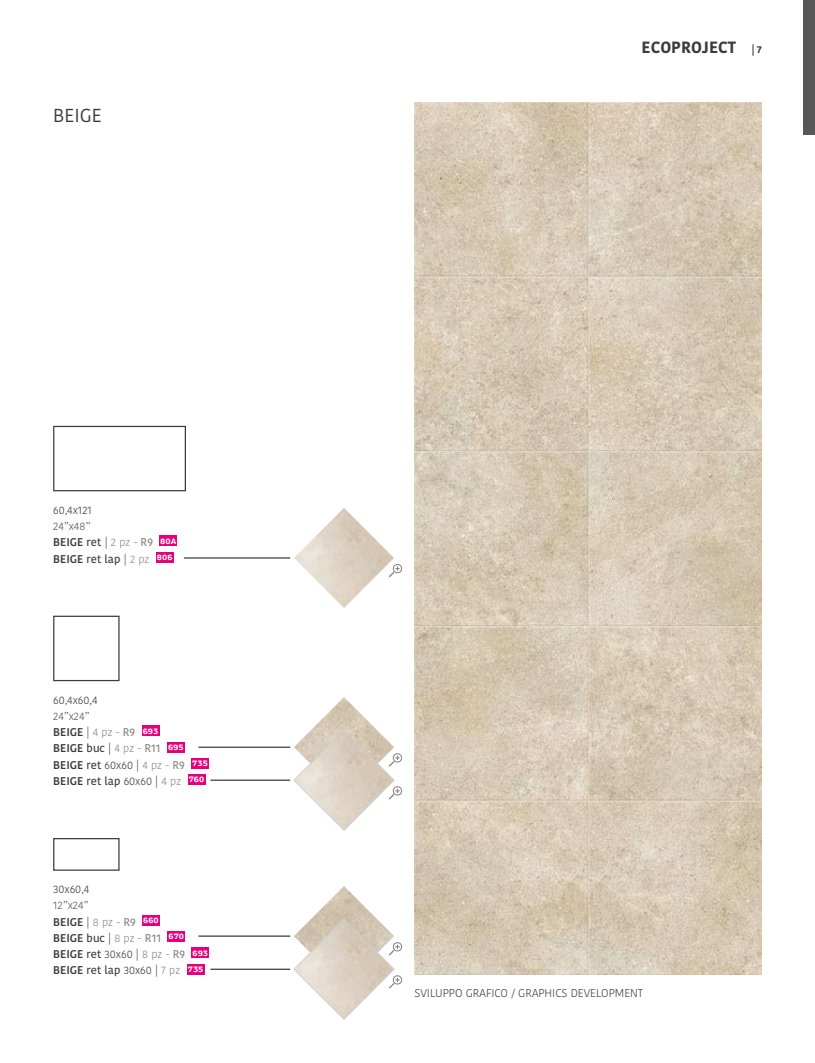
<style>
.page{position:relative;width:815px;height:1063px;background:#fff}
.page>*{position:absolute;margin:0;border:0;box-sizing:border-box;transform-origin:0 0}
.t1{font:18.75px "Kohinoor Bangla";color:#3c3c3b}
.t2{font:700 16.25px "Kohinoor Bangla";color:#3c3c3b}
.t3{font:600 11.25px/16.2px "Kohinoor Bangla";color:#3c3c3b}
.t4{font:300 11.25px "Kohinoor Bangla";color:#3c3c3b}
.t5{font:700 10px "Kohinoor Bangla";color:#3c3c3b}
.s1{font-weight:300;color:#575756}
.s2{font-weight:500}
.s3{font-weight:300}
.s4{font-weight:300;color:#878787}
.s5{font-weight:500;color:#878787}
</style>
<div class="page">
<div style="left:803px;top:0;width:12px;height:135px;background:#575756"></div>
<img style="left:415px;top:103px;width:347px;height:871px">
<div style="left:53px;top:616px;width:67px;height:65px;background:#fff;border:1px solid #3c3c3b"></div>
<div style="left:142px;top:725px;width:17px;height:11px;background:#e6007d"></div>
<div style="left:167px;top:742px;width:18px;height:10px;background:#e6007d"></div>
<div style="left:191px;top:758px;width:18px;height:11px;background:#e6007d"></div>
<div style="left:188px;top:774px;width:17px;height:11px;background:#e6007d"></div>
<div style="left:53px;top:838px;width:67px;height:33px;background:#fff;border:1px solid #3c3c3b"></div>
<div style="left:142px;top:915px;width:18px;height:11px;background:#e6007d"></div>
<div style="left:168px;top:931px;width:17px;height:11px;background:#e6007d"></div>
<div style="left:191px;top:948px;width:18px;height:10px;background:#e6007d"></div>
<div style="left:187px;top:964px;width:17px;height:10px;background:#e6007d"></div>
<div style="left:53px;top:426px;width:133px;height:65px;background:#fff;border:1px solid #3c3c3b"></div>
<div style="left:159px;top:536px;width:18px;height:10px;background:#e6007d"></div>
<div style="left:156px;top:552px;width:18px;height:11px;background:#e6007d"></div>
<hr style="left:198px;top:747px;width:92px;height:1px;background:#3c3c3b">
<img style="left:311px;top:697px;width:66px;height:33px">
<hr style="left:198px;top:935px;width:92px;height:2px;background:#3c3c3b">
<img style="left:311px;top:886px;width:66px;height:33px">
<svg style="left:394px;top:564px;width:9px;height:10px"></svg>
<hr style="left:184px;top:557px;width:106px;height:2px;background:#3c3c3b">
<img style="left:294px;top:508px;width:100px;height:100px">
<hr style="left:210px;top:780px;width:80px;height:1px;background:#3c3c3b">
<svg style="left:293px;top:730px;width:110px;height:101px"></svg>
<hr style="left:210px;top:969px;width:80px;height:1px;background:#3c3c3b">
<svg style="left:293px;top:919px;width:110px;height:101px"></svg>
<h1 class="t1" style="left:53px;top:101px;width:50px">BEIGE</h1>
<p class="t4" style="left:53px;top:501px;width:40px">60,4x121</p>
<p class="t3" style="left:53px;top:518px;width:125px"><span class="s1">24”x48”<br></span>BEIGE <span class="s2">ret</span> <span class="s3">|</span> <span class="s4">2 pz -</span> <span class="s5">R9</span> <sup>80A<br></sup>BEIGE <span class="s2">ret lap</span> <span class="s3">|</span> <span class="s4">2 pz</span> <sup>806</sup></p>
<p class="t4" style="left:53px;top:691px;width:46px">60,4x60,4</p>
<p class="t3" style="left:53px;top:707px;width:156px"><span class="s1">24”x24”<br></span>BEIGE <span class="s3">|</span> <span class="s4">4 pz -</span> <span class="s5">R9</span> <sup>693<br></sup>BEIGE <span class="s2">buc</span> <span class="s3">|</span> <span class="s4">4 pz -</span> <span class="s5">R11</span> <sup>695<br></sup>BEIGE <span class="s2">ret</span> <span class="s3">60x60 |</span> <span class="s4">4 pz -</span> <span class="s5">R9</span> <sup>735<br></sup>BEIGE <span class="s2">ret lap</span> <span class="s3">60x60 |</span> <span class="s4">4 pz</span> <sup>760</sup></p>
<p class="t4" style="left:53px;top:881px;width:38px">30x60,4</p>
<p class="t3" style="left:53px;top:897px;width:157px"><span class="s1">12”x24”<br></span>BEIGE <span class="s3">|</span> <span class="s4">8 pz -</span> <span class="s5">R9</span> <sup>660<br></sup>BEIGE <span class="s2">buc</span> <span class="s3">|</span> <span class="s4">8 pz -</span> <span class="s5">R11</span> <sup>670<br></sup>BEIGE <span class="s2">ret</span> <span class="s3">30x60 |</span> <span class="s4">8 pz -</span> <span class="s5">R9</span> <sup>693<br></sup>BEIGE <span class="s2">ret lap</span> <span class="s3">30x60 |</span> <span class="s4">7 pz</span> <sup>735</sup></p>
<h2 class="t2" style="left:642px;top:33px;width:96px">ECOPROJECT</h2>
<p class="t5" style="left:752px;top:41px;width:12px">| 7</p>
<p class="t4" style="left:415px;top:985px;width:230px">SVILUPPO GRAFICO / GRAPHICS DEVELOPMENT</p>
</div>
